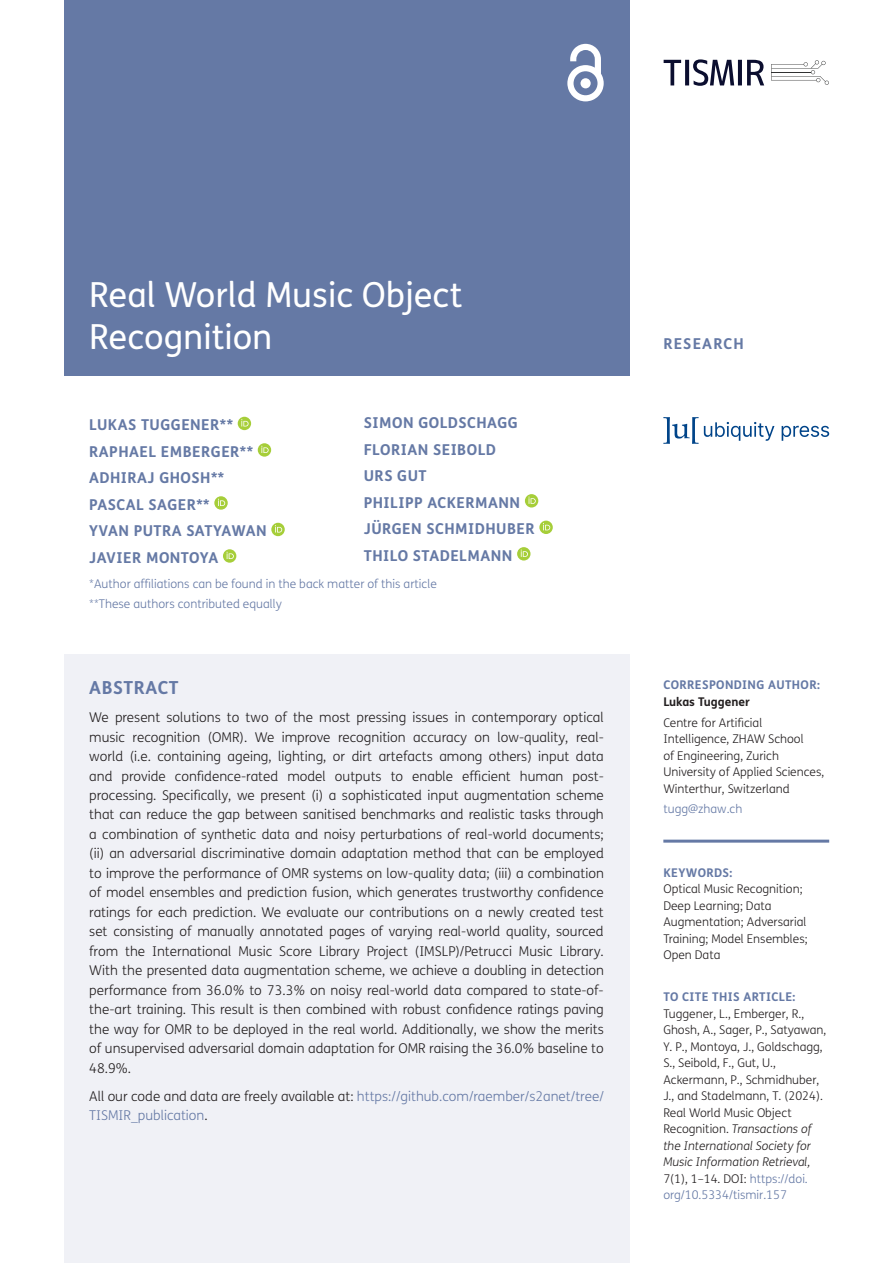
<style>
.page{position:relative;width:893px;height:1263px;background:#fff}
.page>*{position:absolute;margin:0;border:0;box-sizing:border-box;transform-origin:0 0}
.Article_Title{font:34.5px/42px "FS Me";color:#fff}
.Abstract_Heading{font:700 18px "FS Me";letter-spacing:.03em;color:#6579a5}
.Cover_Authors{font:700 15px "FS Me";letter-spacing:.03em;color:#6579a5}
.Cover_Authors-2{font:700 15px "FS Me";letter-spacing:.075em;color:#6579a5}
.Abstract_Copy{font:300 13.5px/19.5px "FS Me";color:#231f20;text-align:justify}
.Abstract_Copy-2{font:300 13.5px "FS Me";color:#6579a5}
.t1{font:300 12px/16.5px "FS Me";color:#231f20}
.t2{font:300 12px/20.7px "FS Me";color:#6579a5}
.t3{font:700 12px "FS Me";letter-spacing:.03em;color:#6579a5}
.t4{font:700 12px "FS Me";color:#231f20}
.s1{font-style:italic}
.s2{color:#231f20}
.s3{color:#6579a5}
</style>
<div class="page">
<div style="left:64px;top:0;width:565px;height:376px;background:#6579a5"></div>
<svg style="left:567px;top:44px;width:37px;height:57px"></svg>
<svg style="left:663px;top:417px;width:166px;height:27px"></svg>
<svg style="left:664px;top:59px;width:100px;height:27px"></svg>
<svg style="left:771px;top:60px;width:58px;height:25px"></svg>
<div style="left:64px;top:655px;width:565px;height:608px;background:#f0f1f6"></div>
<hr style="left:663px;top:840px;width:166px;height:3px;background:#6579a5">
<svg style="left:238px;top:417px;width:13px;height:13px"></svg>
<svg style="left:241px;top:419px;width:8px;height:7px"></svg>
<div style="left:258px;top:443px;width:13px;height:14px;background:#a6ce39;border-radius:50%"></div>
<svg style="left:261px;top:446px;width:8px;height:7px"></svg>
<svg style="left:214px;top:496px;width:14px;height:14px"></svg>
<svg style="left:218px;top:499px;width:7px;height:7px"></svg>
<svg style="left:271px;top:523px;width:14px;height:13px"></svg>
<svg style="left:275px;top:525px;width:7px;height:7px"></svg>
<svg style="left:223px;top:549px;width:13px;height:14px"></svg>
<svg style="left:227px;top:552px;width:7px;height:7px"></svg>
<div style="left:525px;top:494px;width:13px;height:13px;background:#a6ce39;border-radius:50%"></div>
<svg style="left:528px;top:497px;width:8px;height:7px"></svg>
<svg style="left:539px;top:521px;width:14px;height:13px"></svg>
<svg style="left:543px;top:523px;width:7px;height:7px"></svg>
<svg style="left:517px;top:547px;width:13px;height:13px"></svg>
<svg style="left:521px;top:550px;width:7px;height:7px"></svg>
<h1 class="Article_Title" style="left:89px;top:274px;width:375px">Real World Music Object<br>Recognition</h1>
<p class="Cover_Authors" style="left:364px;top:413px;width:156px">SIMON GOLDSCHAGG</p>
<p class="Cover_Authors" style="left:364px;top:440px;width:134px">FLORIAN SEIBOLD</p>
<p class="Cover_Authors" style="left:364px;top:466px;width:64px">URS GUT</p>
<p class="Cover_Authors" style="left:364px;top:493px;width:158px">PHILIPP ACKERMANN</p>
<p class="Cover_Authors" style="left:364px;top:519px;width:172px">JÜRGEN SCHMIDHUBER</p>
<p class="Cover_Authors" style="left:364px;top:546px;width:150px">THILO STADELMANN</p>
<p class="t2" style="left:89px;top:573px;width:349px">*Author affiliations can be found in the back matter of this article **These authors contributed equally</p>
<p class="Cover_Authors" style="left:89px;top:415px;width:145px">LUKAS TUGGENER**</p>
<p class="Cover_Authors" style="left:89px;top:442px;width:165px">RAPHAEL EMBERGER**</p>
<p class="Cover_Authors" style="left:89px;top:468px;width:136px">ADHIRAJ GHOSH**</p>
<p class="Cover_Authors" style="left:89px;top:495px;width:122px">PASCAL SAGER**</p>
<p class="Cover_Authors" style="left:89px;top:521px;width:179px">YVAN PUTRA SATYAWAN</p>
<p class="Cover_Authors" style="left:89px;top:548px;width:130px">JAVIER MONTOYA</p>
<h1 class="Abstract_Heading" style="left:89px;top:676px;width:91px">ABSTRACT</h1>
<p class="Abstract_Copy" style="left:89px;top:708px;width:516px">We present solutions to two of the most pressing issues in contemporary optical music recognition (OMR). We improve recognition accuracy on low-quality, real&shy;world (i.e. containing ageing, lighting, or dirt artefacts among others) input data and provide confidence-rated model outputs to enable efficient human post&shy;processing. Specifically, we present (i) a sophisticated input augmentation scheme that can reduce the gap between sanitised benchmarks and realistic tasks through a combination of synthetic data and noisy perturbations of real-world documents; (ii) an adversarial discriminative domain adaptation method that can be employed to improve the performance of OMR systems on low-quality data; (iii) a combination of model ensembles and prediction fusion, which generates trustworthy confidence ratings for each prediction. We evaluate our contributions on a newly created test set consisting of manually annotated pages of varying real-world quality, sourced from the International Music Score Library Project (IMSLP)/Petrucci Music Library.<br>With the presented data augmentation scheme, we achieve a doubling in detection performance from 36.0<span class="s1">%</span> to 73.3<span class="s1">%</span> on noisy real-world data compared to state-of&shy;the-art training. This result is then combined with robust confidence ratings paving the way for OMR to be deployed in the real world. Additionally, we show the merits of unsupervised adversarial domain adaptation for OMR raising the 36.0<span class="s1">%</span> baseline to 48.9%.</p>
<p class="Abstract_Copy-2" style="left:89px;top:1088px;width:516px"><span class="s2">All our code and data are freely available at:</span> https://github.com/raember/s2anet/tree/</p>
<p class="Abstract_Copy-2" style="left:89px;top:1108px;width:120px">TISMIR_publication<span class="s2">.</span></p>
<p class="Cover_Authors-2" style="left:663px;top:334px;width:82px">RESEARCH</p>
<p class="t3" style="left:663px;top:678px;width:158px">CORRESPONDING AUTHOR:</p>
<p class="t4" style="left:663px;top:694px;width:88px">Lukas Tuggener</p>
<p class="t1" style="left:663px;top:714px;width:162px">Centre for Artificial<br>Intelligence, ZHAW School<br>of Engineering, Zurich<br>University of Applied Sciences,<br>Winterthur, Switzerland</p>
<p class="t2" style="left:663px;top:799px;width:80px">tugg@zhaw.ch</p>
<p class="t3" style="left:663px;top:865px;width:71px">KEYWORDS:</p>
<p class="t1" style="left:663px;top:881px;width:146px">Optical Music Recognition;<br>Deep Learning; Data<br>Augmentation; Adversarial<br>Training; Model Ensembles;<br>Open Data</p>
<p class="t3" style="left:663px;top:989px;width:133px">TO CITE THIS ARTICLE:</p>
<p class="t1" style="left:663px;top:1005px;width:165px">Tuggener, L., Emberger, R.,<br>Ghosh, A., Sager, P., Satyawan,<br>Y. P., Montoya, J., Goldschagg,<br>S., Seibold, F., Gut, U.,<br>Ackermann, P., Schmidhuber,<br>J., and Stadelmann, T. (2024).<br>Real World Music Object<br>Recognition. <span class="s1">Transactions of the International Society for<br>Music Information Retrieval,<br></span>7(1), 1–14. DOI: <span class="s3">https://doi. org/10.5334/tismir.157</span></p>
</div>
